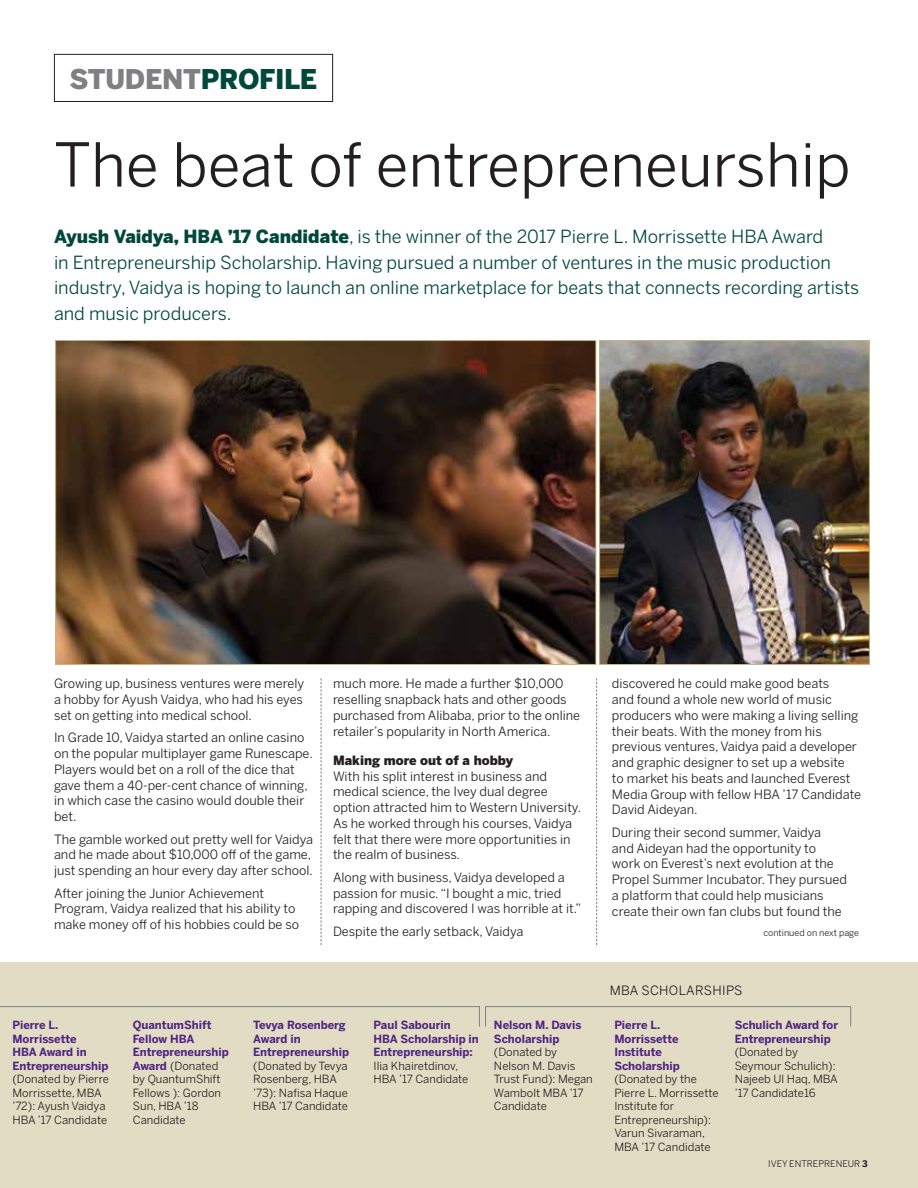
<style>
.page{position:relative;width:918px;height:1188px;background:#fff}
.page>*{position:absolute;margin:0;border:0;box-sizing:border-box;transform-origin:0 0}
.t1{font:60px "Benton Sans";color:#231f20}
.t2{font:900 27px "Benton Sans";letter-spacing:-.01em;color:#807f83}
.t3{font:18px/25.5px "Benton Sans";color:#00483a}
.t4{font:12.75px/15.8px "Benton Sans";color:#231f20}
.t5{font:900 12.75px "Benton Sans";color:#231f20}
.t6{font:12.75px "Benton Sans";letter-spacing:.025em;color:#231f20}
.t7{font:11.25px/13.5px "Benton Sans";color:#231f20}
.t8{font:700 11.25px/13.5px "Benton Sans";color:#4f2683}
.t9{font:9px "Benton Sans";color:#231f20}
.s1{color:#00483a}
.s2{font-weight:900}
.s3{font-weight:700;color:#4f2683}
.s4{font-weight:700}
</style>
<div class="page">
<svg style="left:321px;top:678px;width:1px;height:267px"></svg>
<svg style="left:596px;top:678px;width:1px;height:267px"></svg>
<div style="left:54px;top:54px;width:279px;height:48px;border:1px solid #231f20"></div>
<img style="left:57px;top:342px;width:537px;height:321px">
<img style="left:601px;top:342px;width:267px;height:321px">
<div style="left:599px;top:340px;width:271px;height:325px;border:1px solid #c4b681"></div>
<div style="left:0;top:963px;width:918px;height:225px;background:#e3dcc4"></div>
<hr style="left:0;top:1006px;width:480px;height:1px;background:#807f83">
<hr style="left:486px;top:1006px;width:365px;height:1px;background:#807f83">
<svg style="left:479px;top:1006px;width:7px;height:21px"></svg>
<svg style="left:850px;top:1006px;width:1px;height:21px"></svg>
<h2 class="t2" style="left:70px;top:63px;width:249px">STUDENT<span class="s1">PROFILE</span></h2>
<h1 class="t1" style="left:54px;top:129px;width:798px">The beat of entrepreneurship</h1>
<p class="t3" style="left:54px;top:224px;width:807px"><span class="s2">Ayush Vaidya, HBA ’17 Candidate</span>, is the winner of the 2017 Pierre L. Morrissette HBA Award<br>in Entrepreneurship Scholarship. Having pursued a number of ventures in the music production industry, Vaidya is hoping to launch an online marketplace for beats that connects recording artists and music producers.</p>
<p class="t4" style="left:54px;top:676px;width:252px;text-align:justify">Growing up, business ventures were merely a hobby for Ayush Vaidya, who had his eyes set on getting into medical school.</p>
<p class="t4" style="left:54px;top:730px;width:260px">In Grade 10, Vaidya started an online casino on the popular multiplayer game Runescape.<br>Players would bet on a roll of the dice that gave them a 40-per-cent chance of winning, in which case the casino would double their bet.</p>
<p class="t4" style="left:54px;top:831px;width:261px">The gamble worked out pretty well for Vaidya and he made about $10,000 off of the game, just spending an hour every day after school.</p>
<p class="t4" style="left:54px;top:885px;width:247px">After joining the Junior Achievement<br>Program, Vaidya realized that his ability to make money off of his hobbies could be so</p>
<p class="t4" style="left:333px;top:676px;width:249px">much more. He made a further $10,000 reselling snapback hats and other goods purchased from Alibaba, prior to the online retailer’s popularity in North America.</p>
<p class="t5" style="left:333px;top:753px;width:182px">Making more out of a hobby</p>
<p class="t4" style="left:333px;top:768px;width:250px">With his split interest in business and medical science, the Ivey dual degree option attracted him to Western University.<br>As he worked through his courses, Vaidya felt that there were more opportunities in the realm of business.</p>
<p class="t4" style="left:333px;top:869px;width:250px">Along with business, Vaidya developed a passion for music. “I bought a mic, tried rapping and discovered I was horrible at it.”</p>
<p class="t4" style="left:333px;top:923px;width:192px">Despite the early setback, Vaidya</p>
<p class="t8" style="left:12px;top:1018px;width:98px">Pierre L.<br>Morrissette<br>HBA Award in<br>Entrepreneurship</p>
<p class="t7" style="left:12px;top:1072px;width:98px">(Donated by Pierre<br>Morrissette, MBA ’72): Ayush Vaidya<br>HBA ’17 Candidate</p>
<p class="t7" style="left:133px;top:1018px;width:98px"><span class="s3">QuantumShift<br>Fellow HBA<br>Entrepreneurship<br>Award</span> (Donated by QuantumShift<br>Fellows ): Gordon<br>Sun, HBA ’18<br>Candidate</p>
<p class="t8" style="left:253px;top:1018px;width:98px">Tevya Rosenberg<br>Award in<br>Entrepreneurship</p>
<p class="t7" style="left:253px;top:1059px;width:96px">(Donated by Tevya<br>Rosenberg, HBA ’73): Nafisa Haque<br>HBA ’17 Candidate</p>
<p class="t8" style="left:374px;top:1018px;width:107px">Paul Sabourin<br>HBA Scholarship in<br>Entrepreneurship:</p>
<p class="t7" style="left:374px;top:1059px;width:96px">Ilia Khairetdinov,<br>HBA ’17 Candidate</p>
<p class="t8" style="left:494px;top:1018px;width:89px">Nelson M. Davis<br>Scholarship</p>
<p class="t7" style="left:494px;top:1045px;width:100px">(Donated by<br>Nelson M. Davis<br>Trust Fund): Megan<br>Wambolt MBA ’17<br>Candidate</p>
<p class="t4" style="left:612px;top:676px;width:251px">discovered he could make good beats<br>and found a whole new world of music producers who were making a living selling their beats. With the money from his previous ventures, Vaidya paid a developer and graphic designer to set up a website<br>to market his beats and launched Everest Media Group with fellow HBA ’17 Candidate David Aideyan.</p>
<p class="t4" style="left:612px;top:824px;width:237px">During their second summer, Vaidya<br>and Aideyan had the opportunity to work on Everest’s next evolution at the Propel Summer Incubator. They pursued a platform that could help musicians create their own fan clubs but found the</p>
<p class="t6" style="left:610px;top:983px;width:134px">MBA SCHOLARSHIPS</p>
<p class="t9" style="left:764px;top:927px;width:97px">continued on next page</p>
<p class="t8" style="left:614px;top:1018px;width:67px">Pierre L.<br>Morrissette<br>Institute<br>Scholarship</p>
<p class="t7" style="left:614px;top:1072px;width:106px">(Donated by the<br>Pierre L. Morrissette<br>Institute for<br>Entrepreneurship):<br>Varun Sivaraman,<br>MBA ’17 Candidate</p>
<p class="t8" style="left:735px;top:1018px;width:105px">Schulich Award for<br>Entrepreneurship</p>
<p class="t7" style="left:735px;top:1045px;width:105px">(Donated by<br>Seymour Schulich):<br>Najeeb Ul Haq, MBA ’17 Candidate16</p>
<p class="t9" style="left:768px;top:1159px;width:101px">IVEY ENTREPRENEUR <span class="s4">3</span></p>
<p class="t9" style="left:764px;top:1159px;width:93px">IVEY ENTREPRENEUR</p>
</div>
